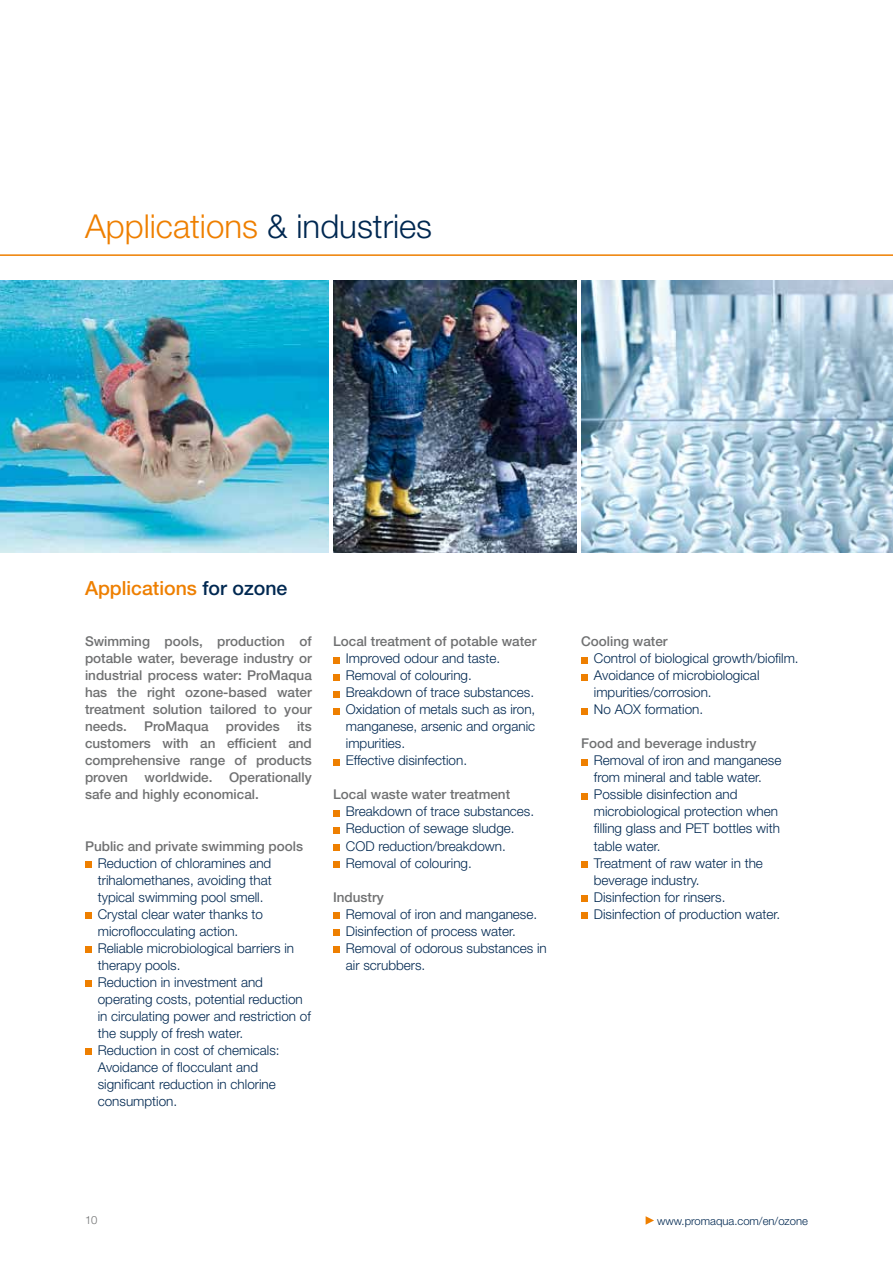
<style>
.page{position:relative;width:893px;height:1263px;background:#fff}
.page>*{position:absolute;margin:0;border:0;box-sizing:border-box;transform-origin:0 0}
.t1{font:300 33px "Helvetica Neue LT Std";color:#ee7f00}
.t2{font:500 19.5px "Helvetica Neue LT Std";color:#ee7f00}
.t3{font:300 13.5px/17px "Helvetica Neue LT Std";color:#002851}
.t4{font:500 13.5px/17px "Helvetica Neue LT Std";color:#707172;text-align:justify}
.t5{font:300 11.25px "Helvetica Neue LT Std";color:#002851}
.t6{font:300 11.25px "Helvetica Neue LT Std";color:#707172}
.s1{color:#002851}
</style>
<div class="page">
<hr style="left:0;top:254px;width:893px;height:2px;background:#ee7f00">
<svg style="left:646px;top:1216px;width:8px;height:9px"></svg>
<svg style="left:85px;top:861px;width:6px;height:6px"></svg>
<svg style="left:85px;top:912px;width:6px;height:6px"></svg>
<svg style="left:85px;top:946px;width:6px;height:6px"></svg>
<svg style="left:85px;top:980px;width:6px;height:6px"></svg>
<svg style="left:85px;top:1048px;width:6px;height:6px"></svg>
<svg style="left:333px;top:657px;width:6px;height:6px"></svg>
<svg style="left:333px;top:674px;width:6px;height:6px"></svg>
<svg style="left:333px;top:691px;width:6px;height:6px"></svg>
<svg style="left:333px;top:708px;width:6px;height:6px"></svg>
<svg style="left:333px;top:759px;width:6px;height:6px"></svg>
<svg style="left:333px;top:810px;width:6px;height:6px"></svg>
<svg style="left:333px;top:827px;width:6px;height:6px"></svg>
<svg style="left:333px;top:844px;width:6px;height:6px"></svg>
<svg style="left:333px;top:861px;width:6px;height:6px"></svg>
<svg style="left:333px;top:912px;width:6px;height:6px"></svg>
<svg style="left:333px;top:929px;width:6px;height:6px"></svg>
<svg style="left:333px;top:946px;width:6px;height:6px"></svg>
<svg style="left:581px;top:657px;width:6px;height:6px"></svg>
<svg style="left:581px;top:674px;width:6px;height:6px"></svg>
<svg style="left:581px;top:708px;width:6px;height:6px"></svg>
<svg style="left:581px;top:759px;width:6px;height:6px"></svg>
<svg style="left:581px;top:793px;width:6px;height:6px"></svg>
<svg style="left:581px;top:861px;width:6px;height:6px"></svg>
<svg style="left:581px;top:895px;width:6px;height:6px"></svg>
<svg style="left:581px;top:912px;width:6px;height:6px"></svg>
<img style="left:581px;top:281px;width:312px;height:272px">
<img style="left:0;top:281px;width:329px;height:272px">
<img style="left:333px;top:281px;width:244px;height:272px">
<h1 class="t1" style="left:85px;top:206px;width:349px">Applications <span class="s1">&amp; industries</span></h1>
<h2 class="t2" style="left:85px;top:577px;width:204px">Applications <span class="s1">for ozone</span></h2>
<p class="t4" style="left:85px;top:633px;width:228px">Swimming pools, production of potable water, beverage industry or industrial process water: ProMaqua has the right ozone-based water treatment solution tailored to your needs.</p>
<p class="t4" style="left:85px;top:718px;width:228px;text-indent:212px">its customers with an efficient and comprehensive range of products proven worldwide. Operationally safe and highly economical.</p>
<p class="t4" style="left:85px;top:837px;width:220px">Public and private swimming pools</p>
<p class="t3" style="left:98px;top:854px;width:215px">Reduction of chloramines and trihalomethanes, avoiding that typical swimming pool smell.<br>Crystal clear water thanks to microflocculating action.<br>Reliable microbiological barriers in therapy pools.<br>Reduction in investment and operating costs, potential reduction in circulating power and restriction of the supply of fresh water.<br>Reduction in cost of chemicals:<br>Avoidance of flocculant and significant reduction in chlorine consumption.</p>
<p class="t4" style="left:144px;top:718px;width:66px">ProMaqua</p>
<p class="t4" style="left:226px;top:718px;width:55px">provides</p>
<p class="t4" style="left:333px;top:633px;width:205px">Local treatment of potable water</p>
<p class="t3" style="left:346px;top:650px;width:191px">Improved odour and taste.<br>Removal of colouring.<br>Breakdown of trace substances.<br>Oxidation of metals such as iron, manganese, arsenic and organic impurities.<br>Effective disinfection.</p>
<p class="t4" style="left:333px;top:786px;width:179px">Local waste water treatment</p>
<p class="t3" style="left:346px;top:803px;width:190px">Breakdown of trace substances.<br>Reduction of sewage sludge.<br>COD reduction/breakdown.<br>Removal of colouring.</p>
<p class="t4" style="left:333px;top:888px;width:52px">Industry</p>
<p class="t3" style="left:346px;top:905px;width:203px">Removal of iron and manganese.<br>Disinfection of process water.<br>Removal of odorous substances in air scrubbers.</p>
<p class="t4" style="left:581px;top:633px;width:88px">Cooling water</p>
<p class="t3" style="left:594px;top:650px;width:206px">Control of biological growth/biofilm.<br>Avoidance of microbiological impurities/corrosion.<br>No AOX formation.</p>
<p class="t4" style="left:581px;top:735px;width:177px">Food and beverage industry</p>
<p class="t3" style="left:594px;top:752px;width:189px">Removal of iron and manganese from mineral and table water.<br>Possible disinfection and microbiological protection when filling glass and PET bottles with table water.<br>Treatment of raw water in the beverage industry.<br>Disinfection for rinsers.<br>Disinfection of production water.</p>
<p class="t6" style="left:85px;top:1213px;width:14px">10</p>
<p class="t5" style="left:657px;top:1214px;width:152px">www.promaqua.com/en/ozone</p>
</div>
